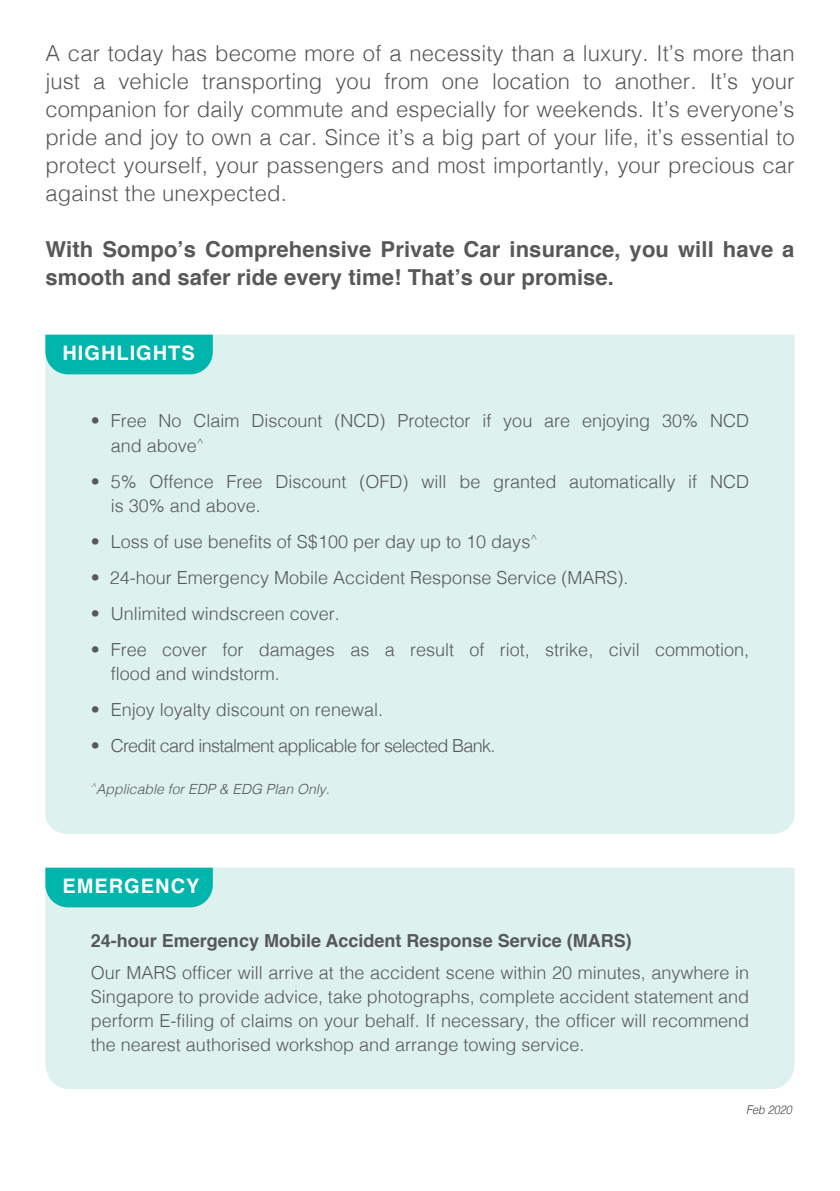
<style>
.page{position:relative;width:840px;height:1191px;background:#fff}
.page>*{position:absolute;margin:0;border:0;box-sizing:border-box;transform-origin:0 0}
.t1{font:300 22px/28px "Helvetica";letter-spacing:.005em;color:#57585a;text-align:justify}
.t2{font:700 22px/28px "Helvetica";letter-spacing:.005em;color:#57585a}
.t3{font:700 20px "Helvetica";letter-spacing:.05em;color:#fff}
.t4{font:300 18px/24px "Helvetica";color:#57585a}
.t5{font:700 18px "Helvetica";color:#57585a}
.t6{font:300 18px "Helvetica";letter-spacing:-.04em;color:#57585a}
.t7{font:italic 300 14px "Helvetica";color:#57585a}
.t8{font:italic 300 12px "Helvetica";color:#3e3e3f;scale:.9 1}
</style>
<div class="page">
<div style="left:45px;top:335px;width:749px;height:499px;background:#ddf1ef"></div>
<div style="left:45px;top:335px;width:168px;height:39px;background:#00b5ac"></div>
<div style="left:45px;top:867px;width:749px;height:222px;background:#ddf1ef"></div>
<div style="left:45px;top:867px;width:168px;height:40px;background:#00b5ac"></div>
<p class="t1" style="left:45px;top:38px;width:750px">A car today has become more of a necessity than a luxury. It’s more than just a vehicle transporting you from one location to another. It’s your companion for daily commute and especially for weekends. It’s everyone’s pride and joy to own a car. Since it’s a big part of your life, it’s essential to protect yourself, your passengers and most importantly, your precious car against the unexpected.</p>
<p class="t2" style="left:45px;top:236px;width:750px">With Sompo’s Comprehensive Private Car insurance, you will have a smooth and safer ride every time! That’s our promise.</p>
<p class="t3" style="left:62px;top:337px;width:134px">HIGHLIGHTS</p>
<p class="t4" style="left:111px;top:408px;width:639px;text-indent:-20px">• Free No Claim Discount (NCD) Protector if you are enjoying 30% NCD and above<sup>^</sup></p>
<p class="t4" style="left:111px;top:468px;width:639px;text-indent:-20px">• 5% Offence Free Discount (OFD) will be granted automatically if NCD is 30% and above.</p>
<p class="t4" style="left:91px;top:528px;width:447px">• Loss of use benefits of S$100 per day up to 10 days<sup>^</sup></p>
<p class="t4" style="left:91px;top:564px;width:539px">• 24-hour Emergency Mobile Accident Response Service (MARS).</p>
<p class="t4" style="left:91px;top:600px;width:250px">• Unlimited windscreen cover.</p>
<p class="t4" style="left:111px;top:636px;width:639px;text-indent:-20px">• Free cover for damages as a result of riot, strike, civil commotion, flood and windstorm.</p>
<p class="t4" style="left:91px;top:696px;width:293px">• Enjoy loyalty discount on renewal.</p>
<p class="t6" style="left:91px;top:730px;width:406px">• Credit card instalment applicable for selected Bank.</p>
<p class="t7" style="left:91px;top:776px;width:240px"><sup>^</sup>Applicable for EDP &amp; EDG Plan Only.</p>
<p class="t3" style="left:62px;top:870px;width:138px">EMERGENCY</p>
<p class="t5" style="left:91px;top:926px;width:542px">24-hour Emergency Mobile Accident Response Service (MARS)</p>
<p class="t4" style="left:91px;top:959px;width:659px;text-align:justify">Our MARS officer will arrive at the accident scene within 20 minutes, anywhere in Singapore to provide advice, take photographs, complete accident statement and perform E-filing of claims on your behalf. If necessary, the officer will recommend the nearest authorised workshop and arrange towing service.</p>
<p class="t8" style="left:745px;top:1099px;width:52px">Feb 2020</p>
</div>
